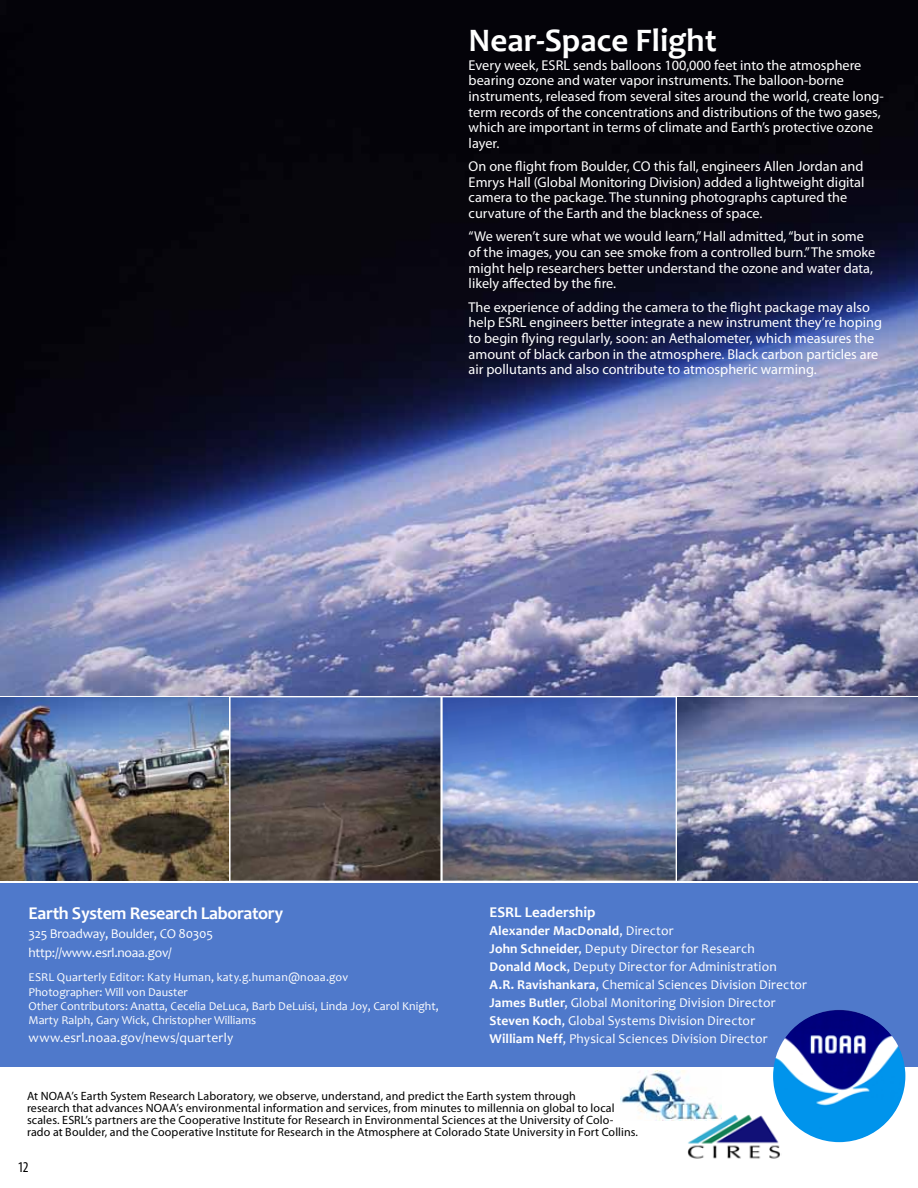
<style>
.page{position:relative;width:918px;height:1188px;background:#fff}
.page>*{position:absolute;margin:0;border:0;box-sizing:border-box;transform-origin:0 0}
.t1{font:700 33px "Candara";color:#fff}
.t2{font:700 18px "Candara";letter-spacing:-.02em;color:#fff}
.t3{font:700 15px "Candara";color:#fff}
.t4{font:condensed 15px "Myriad Pro";color:#000}
.t5{font:14.25px/15.6px "Myriad Pro";color:#fff}
.t6{font:13.5px/18px "Candara";letter-spacing:.01em;color:#fff}
.t7{font:13.5px/18.8px "Candara";letter-spacing:-.02em;color:#fff}
.t8{font:12px/12px "Myriad Pro";letter-spacing:.01em;color:#000}
.t9{font:12px/14.4px "Candara";color:#fff}
.s1{font-weight:700}
</style>
<div class="page">
<div style="left:0;top:883px;width:918px;height:184px;background:#4f79cb"></div>
<img style="left:687px;top:1114px;width:93px;height:45px">
<img style="left:620px;top:1070px;width:101px;height:50px">
<img style="left:773px;top:1010px;width:132px;height:132px;border-radius:66px">
<img style="left:0;top:0;width:918px;height:696px">
<img style="left:0;top:697px;width:228px;height:184px">
<img style="left:443px;top:697px;width:233px;height:184px">
<img style="left:678px;top:697px;width:240px;height:184px">
<img style="left:231px;top:697px;width:209px;height:184px">
<h1 class="t1" style="left:469px;top:20px;width:249px">Near-Space Flight</h1>
<p class="t5" style="left:469px;top:57px;width:417px">Every week, ESRL sends balloons 100,000 feet into the atmosphere bearing ozone and water vapor instruments. The balloon-borne instruments, released from several sites around the world, create long&shy;term records of the concentrations and distributions of the two gases, which are important in terms of climate and Earth’s protective ozone layer.</p>
<p class="t5" style="left:469px;top:158px;width:397px">On one flight from Boulder, CO this fall, engineers Allen Jordan and Emrys Hall (Global Monitoring Division) added a lightweight digital camera to the package. The stunning photographs captured the curvature of the Earth and the blackness of space.</p>
<p class="t5" style="left:469px;top:228px;width:408px">“We weren’t sure what we would learn,” Hall admitted, “but in some of the images, you can see smoke from a controlled burn.” The smoke might help researchers better understand the ozone and water data, likely affected by the fire.</p>
<p class="t5" style="left:469px;top:299px;width:415px">The experience of adding the camera to the flight package may also help ESRL engineers better integrate a new instrument they’re hoping to begin flying regularly, soon: an Aethalometer, which measures the amount of black carbon in the atmosphere. Black carbon particles are air pollutants and also contribute to atmospheric warming.</p>
<p class="t2" style="left:28px;top:903px;width:256px">Earth System Research Laboratory</p>
<p class="t7" style="left:28px;top:924px;width:186px">325 Broadway, Boulder, CO 80305 http://www.esrl.noaa.gov/</p>
<p class="t9" style="left:28px;top:970px;width:412px">ESRL Quarterly Editor: Katy Human, katy.g.human@noaa.gov<br>Photographer: Will von Dauster<br>Other Contributors: Anatta, Cecelia DeLuca, Barb DeLuisi, Linda Joy, Carol Knight, Marty Ralph, Gary Wick, Christopher Williams</p>
<p class="t6" style="left:28px;top:1029px;width:206px">www.esrl.noaa.gov/news/quarterly</p>
<p class="t3" style="left:490px;top:903px;width:107px">ESRL Leadership</p>
<p class="t6" style="left:490px;top:921px;width:319px"><span class="s1">Alexander MacDonald</span>, Director<br><span class="s1">John Schneider</span>, Deputy Director for Research<br><span class="s1">Donald Mock</span>, Deputy Director for Administration<br><span class="s1">A.R. Ravishankara</span>, Chemical Sciences Division Director <span class="s1">James Butler</span>, Global Monitoring Division Director <span class="s1">Steven Koch</span>, Global Systems Division Director<br><span class="s1">William Neff</span>, Physical Sciences Division Director</p>
<p class="t8" style="left:27px;top:1090px;width:613px">At NOAA’s Earth System Research Laboratory, we observe, understand, and predict the Earth system through<br>research that advances NOAA’s environmental information and services, from minutes to millennia on global to local scales. ESRL’s partners are the Cooperative Institute for Research in Environmental Sciences at the University of Colo&shy;rado at Boulder, and the Cooperative Institute for Research in the Atmosphere at Colorado State University in Fort Collins.</p>
<p class="t4" style="left:18px;top:1158px;width:12px">12</p>
</div>
